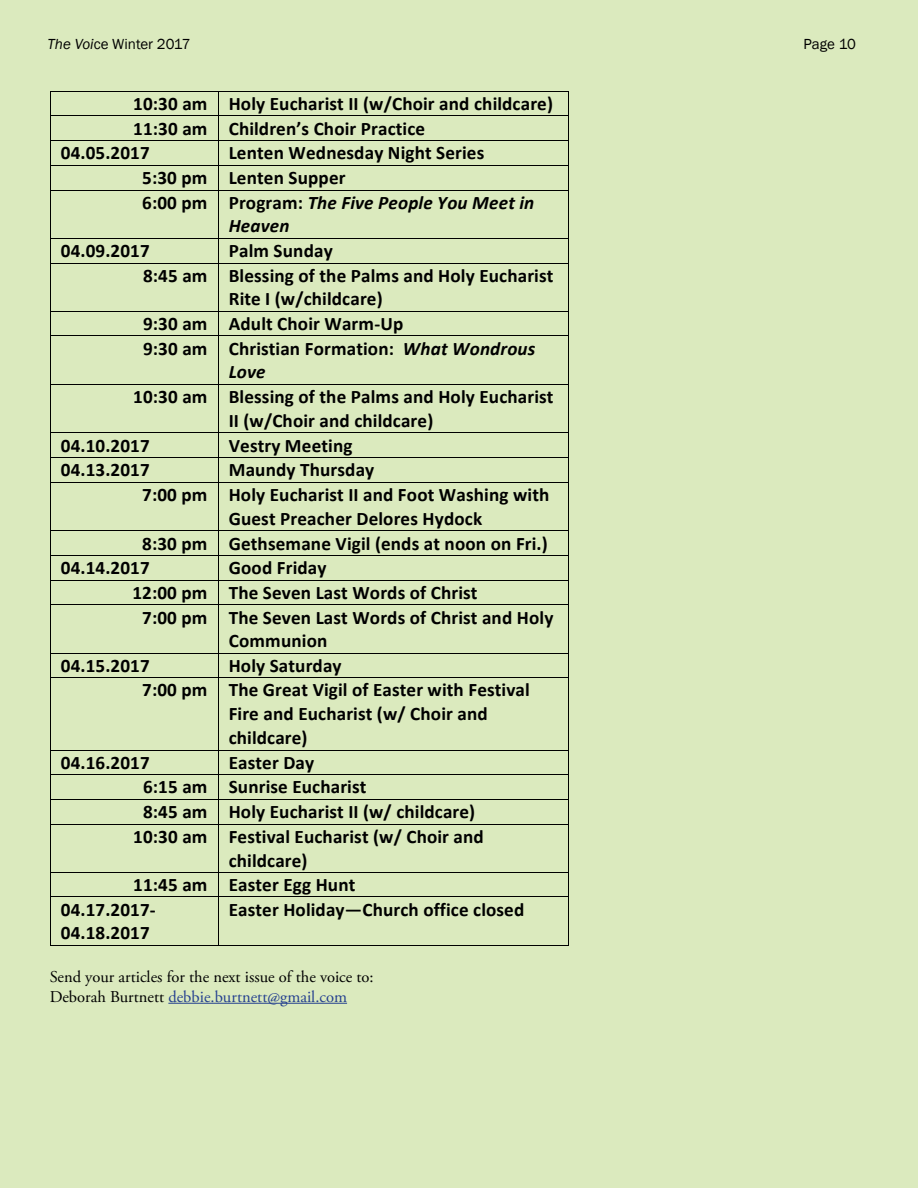
<style>
.page{position:relative;width:918px;height:1188px;background:#fff}
.page>*{position:absolute;margin:0;border:0;box-sizing:border-box;transform-origin:0 0}
.t1{font:700 19.05px "Calibri";letter-spacing:.01em;color:#000}
.t2{font:italic 700 19.05px "Calibri";letter-spacing:.01em;color:#000}
.t3{font:16.5px/19.8px "Adobe Garamond Pro";color:#000}
.t4{font:15px "Franklin Gothic";color:#000}
.s1{font-style:italic}
.s2{font-style:normal}
.s3{color:#25408f}
</style>
<div class="page">
<div style="left:1px;top:0;width:917px;height:1188px;background:#dbeabe"></div>
<hr style="left:51px;top:91px;width:167px;height:1px;background:#000">
<hr style="left:219px;top:91px;width:349px;height:1px;background:#000">
<hr style="left:51px;top:115px;width:167px;height:1px;background:#000">
<hr style="left:219px;top:115px;width:349px;height:1px;background:#000">
<hr style="left:51px;top:140px;width:167px;height:1px;background:#000">
<hr style="left:219px;top:140px;width:349px;height:1px;background:#000">
<hr style="left:51px;top:165px;width:167px;height:1px;background:#000">
<hr style="left:219px;top:165px;width:349px;height:1px;background:#000">
<svg style="left:50px;top:91px;width:1px;height:100px"></svg>
<hr style="left:51px;top:190px;width:167px;height:1px;background:#000">
<svg style="left:218px;top:91px;width:1px;height:100px"></svg>
<hr style="left:219px;top:190px;width:349px;height:1px;background:#000">
<svg style="left:568px;top:91px;width:1px;height:100px"></svg>
<hr style="left:50px;top:191px;width:1px;height:47px;background:#000">
<hr style="left:218px;top:191px;width:1px;height:47px;background:#000">
<hr style="left:568px;top:191px;width:1px;height:47px;background:#000">
<hr style="left:51px;top:238px;width:167px;height:1px;background:#000">
<hr style="left:219px;top:238px;width:349px;height:1px;background:#000">
<svg style="left:50px;top:238px;width:1px;height:26px"></svg>
<hr style="left:51px;top:263px;width:167px;height:1px;background:#000">
<svg style="left:218px;top:238px;width:1px;height:26px"></svg>
<hr style="left:219px;top:263px;width:349px;height:1px;background:#000">
<svg style="left:568px;top:238px;width:1px;height:26px"></svg>
<hr style="left:50px;top:264px;width:1px;height:47px;background:#000">
<hr style="left:218px;top:264px;width:1px;height:47px;background:#000">
<hr style="left:568px;top:264px;width:1px;height:47px;background:#000">
<hr style="left:51px;top:311px;width:167px;height:1px;background:#000">
<hr style="left:219px;top:311px;width:349px;height:1px;background:#000">
<svg style="left:50px;top:311px;width:1px;height:25px"></svg>
<hr style="left:51px;top:336px;width:167px;height:1px;background:#000">
<svg style="left:218px;top:311px;width:1px;height:25px"></svg>
<hr style="left:219px;top:336px;width:349px;height:1px;background:#000">
<svg style="left:568px;top:311px;width:1px;height:25px"></svg>
<hr style="left:50px;top:336px;width:1px;height:48px;background:#000">
<hr style="left:218px;top:336px;width:1px;height:48px;background:#000">
<hr style="left:568px;top:336px;width:1px;height:48px;background:#000">
<hr style="left:51px;top:384px;width:167px;height:1px;background:#000">
<hr style="left:219px;top:384px;width:349px;height:1px;background:#000">
<hr style="left:50px;top:385px;width:1px;height:48px;background:#000">
<hr style="left:218px;top:385px;width:1px;height:48px;background:#000">
<hr style="left:568px;top:385px;width:1px;height:48px;background:#000">
<hr style="left:51px;top:433px;width:167px;height:1px;background:#000">
<hr style="left:219px;top:433px;width:349px;height:1px;background:#000">
<hr style="left:51px;top:457px;width:167px;height:1px;background:#000">
<hr style="left:219px;top:457px;width:349px;height:1px;background:#000">
<svg style="left:50px;top:433px;width:1px;height:50px"></svg>
<hr style="left:51px;top:482px;width:167px;height:1px;background:#000">
<svg style="left:218px;top:433px;width:1px;height:50px"></svg>
<hr style="left:219px;top:482px;width:349px;height:1px;background:#000">
<svg style="left:568px;top:433px;width:1px;height:50px"></svg>
<hr style="left:50px;top:483px;width:1px;height:47px;background:#000">
<hr style="left:218px;top:483px;width:1px;height:47px;background:#000">
<hr style="left:568px;top:483px;width:1px;height:47px;background:#000">
<hr style="left:51px;top:530px;width:167px;height:1px;background:#000">
<hr style="left:219px;top:530px;width:349px;height:1px;background:#000">
<hr style="left:51px;top:555px;width:167px;height:1px;background:#000">
<hr style="left:219px;top:555px;width:349px;height:1px;background:#000">
<hr style="left:51px;top:580px;width:167px;height:1px;background:#000">
<hr style="left:219px;top:580px;width:349px;height:1px;background:#000">
<svg style="left:50px;top:530px;width:1px;height:75px"></svg>
<hr style="left:51px;top:604px;width:167px;height:1px;background:#000">
<svg style="left:218px;top:530px;width:1px;height:75px"></svg>
<hr style="left:219px;top:604px;width:349px;height:1px;background:#000">
<svg style="left:568px;top:530px;width:1px;height:75px"></svg>
<hr style="left:50px;top:605px;width:1px;height:48px;background:#000">
<hr style="left:218px;top:605px;width:1px;height:48px;background:#000">
<hr style="left:568px;top:605px;width:1px;height:48px;background:#000">
<hr style="left:51px;top:653px;width:167px;height:1px;background:#000">
<hr style="left:219px;top:653px;width:349px;height:1px;background:#000">
<svg style="left:50px;top:653px;width:1px;height:25px"></svg>
<hr style="left:51px;top:677px;width:167px;height:1px;background:#000">
<svg style="left:218px;top:653px;width:1px;height:25px"></svg>
<hr style="left:219px;top:677px;width:349px;height:1px;background:#000">
<svg style="left:568px;top:653px;width:1px;height:25px"></svg>
<hr style="left:50px;top:678px;width:1px;height:72px;background:#000">
<hr style="left:218px;top:678px;width:1px;height:72px;background:#000">
<hr style="left:568px;top:678px;width:1px;height:72px;background:#000">
<hr style="left:51px;top:750px;width:167px;height:1px;background:#000">
<hr style="left:219px;top:750px;width:349px;height:1px;background:#000">
<hr style="left:51px;top:774px;width:167px;height:1px;background:#000">
<hr style="left:219px;top:774px;width:349px;height:1px;background:#000">
<hr style="left:51px;top:799px;width:167px;height:1px;background:#000">
<hr style="left:219px;top:799px;width:349px;height:1px;background:#000">
<svg style="left:50px;top:750px;width:1px;height:75px"></svg>
<hr style="left:51px;top:824px;width:167px;height:1px;background:#000">
<svg style="left:218px;top:750px;width:1px;height:75px"></svg>
<hr style="left:219px;top:824px;width:349px;height:1px;background:#000">
<svg style="left:568px;top:750px;width:1px;height:75px"></svg>
<hr style="left:50px;top:825px;width:1px;height:47px;background:#000">
<hr style="left:218px;top:825px;width:1px;height:47px;background:#000">
<hr style="left:568px;top:825px;width:1px;height:47px;background:#000">
<hr style="left:51px;top:872px;width:167px;height:1px;background:#000">
<hr style="left:219px;top:872px;width:349px;height:1px;background:#000">
<svg style="left:50px;top:872px;width:1px;height:25px"></svg>
<hr style="left:51px;top:896px;width:167px;height:1px;background:#000">
<svg style="left:218px;top:872px;width:1px;height:25px"></svg>
<hr style="left:219px;top:896px;width:349px;height:1px;background:#000">
<svg style="left:568px;top:872px;width:1px;height:25px"></svg>
<hr style="left:50px;top:897px;width:1px;height:48px;background:#000">
<hr style="left:51px;top:945px;width:167px;height:1px;background:#000">
<hr style="left:218px;top:897px;width:1px;height:48px;background:#000">
<hr style="left:219px;top:945px;width:349px;height:1px;background:#000">
<hr style="left:568px;top:897px;width:1px;height:48px;background:#000">
<hr style="left:168px;top:1003px;width:179px;height:1px;background:#25408f">
<p class="t4" style="left:48px;top:35px;width:144px"><span class="s1">The Voi</span>ce Winter 2017</p>
<p class="t4" style="left:804px;top:35px;width:54px">Page 10</p>
<p class="t1" style="left:133px;top:91px;width:421px">10:30 am Holy Eucharist II (w/Choir and childcare)</p>
<p class="t1" style="left:133px;top:116px;width:293px">11:30 am Children’s Choir Practice</p>
<p class="t1" style="left:61px;top:141px;width:90px">04.05.2017</p>
<p class="t1" style="left:229px;top:141px;width:257px">Lenten Wednesday Night Series</p>
<p class="t1" style="left:142px;top:165px;width:205px">5:30 pm Lenten Supper</p>
<p class="t2" style="left:142px;top:190px;width:394px"><span class="s2">6:00 pm Program:</span> The Five People You Meet in</p>
<p class="t2" style="left:229px;top:214px;width:62px">Heaven</p>
<p class="t1" style="left:61px;top:239px;width:90px">04.09.2017</p>
<p class="t1" style="left:229px;top:239px;width:106px">Palm Sunday</p>
<p class="t1" style="left:143px;top:263px;width:412px">8:45 am Blessing of the Palms and Holy Eucharist</p>
<p class="t1" style="left:229px;top:287px;width:155px">Rite I (w/childcare)</p>
<p class="t1" style="left:143px;top:311px;width:262px">9:30 am Adult Choir Warm--‐Up</p>
<p class="t1" style="left:143px;top:336px;width:394px">9:30 am Christian Formation: <span class="s1">What Wondrous</span></p>
<p class="t2" style="left:229px;top:360px;width:38px">Love</p>
<p class="t1" style="left:133px;top:385px;width:422px">10:30 am Blessing of the Palms and Holy Eucharist</p>
<p class="t1" style="left:229px;top:408px;width:206px">II (w/Choir and childcare)</p>
<p class="t1" style="left:61px;top:433px;width:90px">04.10.2017</p>
<p class="t1" style="left:229px;top:433px;width:125px">Vestry Meeting</p>
<p class="t1" style="left:61px;top:458px;width:90px">04.13.2017</p>
<p class="t1" style="left:229px;top:458px;width:147px">Maundy Thursday</p>
<p class="t1" style="left:142px;top:483px;width:409px">7:00 pm Holy Eucharist II and Foot Washing with</p>
<p class="t1" style="left:229px;top:506px;width:255px">Guest Preacher Delores Hydock</p>
<p class="t1" style="left:142px;top:531px;width:407px">8:30 pm Gethsemane Vigil (ends at noon on Fri.)</p>
<p class="t1" style="left:61px;top:556px;width:90px">04.14.2017</p>
<p class="t1" style="left:229px;top:556px;width:99px">Good Friday</p>
<p class="t1" style="left:132px;top:580px;width:347px">12:00 pm The Seven Last Words of Christ</p>
<p class="t1" style="left:142px;top:605px;width:413px">7:00 pm The Seven Last Words of Christ and Holy</p>
<p class="t1" style="left:229px;top:629px;width:100px">Communion</p>
<p class="t1" style="left:61px;top:653px;width:90px">04.15.2017</p>
<p class="t1" style="left:229px;top:653px;width:114px">Holy Saturday</p>
<p class="t1" style="left:142px;top:678px;width:389px">7:00 pm The Great Vigil of Easter with Festival</p>
<p class="t1" style="left:229px;top:702px;width:261px">Fire and Eucharist (w/ Choir and</p>
<p class="t1" style="left:229px;top:726px;width:80px">childcare)</p>
<p class="t1" style="left:61px;top:750px;width:90px">04.16.2017</p>
<p class="t1" style="left:229px;top:750px;width:87px">Easter Day</p>
<p class="t1" style="left:143px;top:775px;width:225px">6:15 am Sunrise Eucharist</p>
<p class="t1" style="left:143px;top:800px;width:334px">8:45 am Holy Eucharist II (w/ childcare)</p>
<p class="t1" style="left:133px;top:824px;width:352px">10:30 am Festival Eucharist (w/ Choir and</p>
<p class="t1" style="left:229px;top:848px;width:80px">childcare)</p>
<p class="t1" style="left:133px;top:873px;width:224px">11:45 am Easter Egg Hunt</p>
<p class="t1" style="left:61px;top:898px;width:96px">04.17.2017--‐</p>
<p class="t1" style="left:61px;top:921px;width:90px">04.18.2017</p>
<p class="t1" style="left:229px;top:898px;width:297px">Easter Holiday—Church office closed</p>
<p class="t3" style="left:50px;top:967px;width:326px">Send your articles for the next issue of the voice to:<br>Deborah Burtnett <span class="s3">debbie.burtnett@gmail.com</span></p>
</div>
